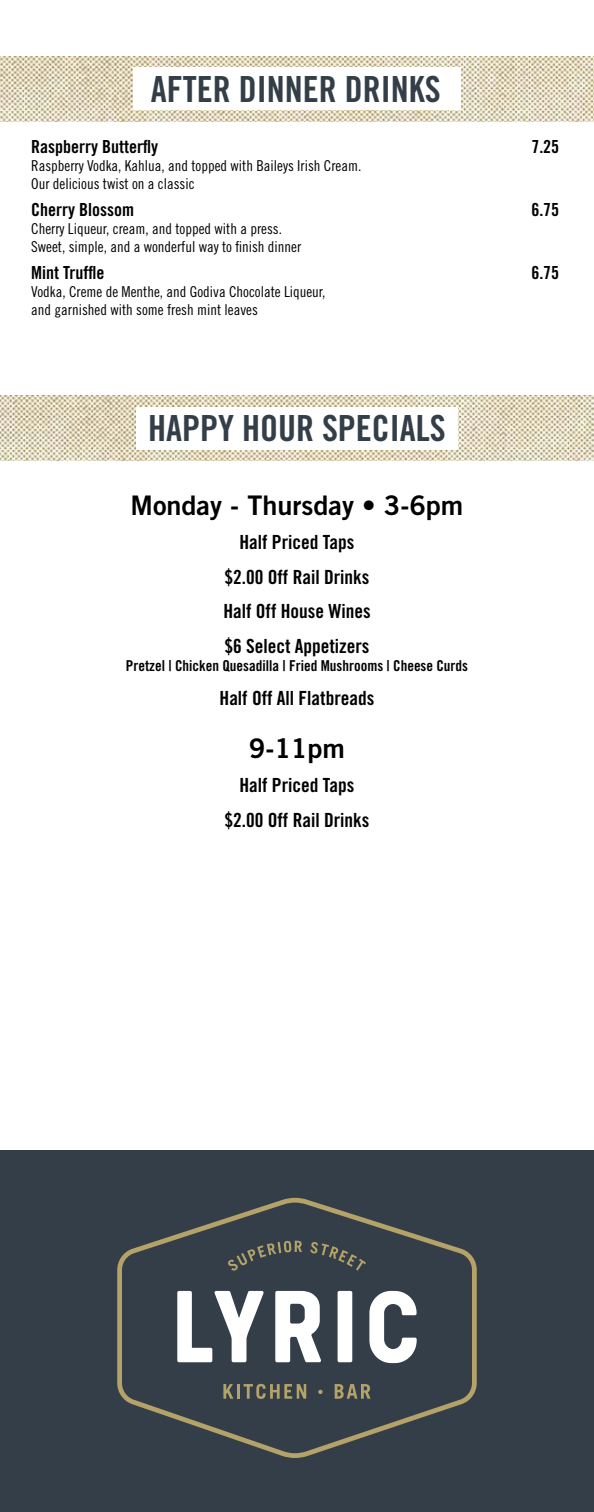
<style>
.page{position:relative;width:594px;height:1512px;background:#fff}
.page>*{position:absolute;margin:0;border:0;box-sizing:border-box;transform-origin:0 0}
.t1{font:36px "Trade Gothic LT Std Bd Cn 20";color:#333e48}
.t2{font:27px "Trade Gothic LT Std Bd 2";color:#000}
.t3{font:19.5px/34.5px "Trade Gothic Bold Cond Twenty";color:#000;text-align:center}
.t4{font:18px "Trade Gothic Bold Cond Twenty";color:#000}
.t5{font:15px/18px "Trade Gothic LT Std Cn 18";color:#000}
.t6{font:15px "Trade Gothic Bold Cond Twenty";color:#000}
</style>
<div class="page">
<img style="left:0;top:396px;width:594px;height:64px">
<div style="left:136px;top:407px;width:322px;height:42px;background:#fff"></div>
<img style="left:0;top:56px;width:594px;height:65px">
<div style="left:133px;top:68px;width:328px;height:42px;background:#fff"></div>
<div style="left:0;top:1150px;width:594px;height:362px;background:#333e48"></div>
<svg style="left:117px;top:1198px;width:360px;height:260px"></svg>
<svg style="left:223px;top:1384px;width:10px;height:15px"></svg>
<hr style="left:237px;top:1384px;width:3px;height:15px;background:#b4a269">
<svg style="left:244px;top:1384px;width:62px;height:15px"></svg>
<svg style="left:318px;top:1390px;width:5px;height:4px"></svg>
<svg style="left:335px;top:1384px;width:36px;height:15px"></svg>
<svg style="left:228px;top:1241px;width:74px;height:30px"></svg>
<svg style="left:310px;top:1242px;width:56px;height:29px"></svg>
<svg style="left:275px;top:1291px;width:46px;height:71px"></svg>
<svg style="left:177px;top:1291px;width:87px;height:71px"></svg>
<div style="left:338px;top:1291px;width:14px;height:71px;background:#fff;border-radius:2px"></div>
<svg style="left:369px;top:1291px;width:48px;height:72px"></svg>
<p class="t1" style="left:151px;top:67px;width:291px">AFTER DINNER DRINKS</p>
<p class="t4" style="left:31px;top:135px;width:128px">Raspberry Butterfly</p>
<p class="t4" style="left:531px;top:135px;width:29px">7.25</p>
<p class="t5" style="left:31px;top:156px;width:332px">Raspberry Vodka, Kahlua, and topped with Baileys Irish Cream.<br>Our delicious twist on a classic</p>
<p class="t4" style="left:31px;top:198px;width:104px">Cherry Blossom</p>
<p class="t4" style="left:531px;top:198px;width:29px">6.75</p>
<p class="t5" style="left:31px;top:219px;width:271px">Cherry Liqueur, cream, and topped with a press.<br>Sweet, simple, and a wonderful way to finish dinner</p>
<p class="t4" style="left:31px;top:261px;width:75px">Mint Truffle</p>
<p class="t4" style="left:531px;top:261px;width:29px">6.75</p>
<p class="t5" style="left:31px;top:282px;width:296px">Vodka, Creme de Menthe, and Godiva Chocolate Liqueur, and garnished with some fresh mint leaves</p>
<p class="t1" style="left:148px;top:406px;width:299px">HAPPY HOUR SPECIALS</p>
<p class="t2" style="left:131px;top:488px;width:334px">Monday - Thursday • 3-6pm</p>
<p class="t3" style="left:223px;top:525px;width:149px">Half Priced Taps $2.00 Off Rail Drinks<br>Half Off House Wines $6 Select Appetizers</p>
<p class="t6" style="left:126px;top:656px;width:344px">Pretzel | Chicken Quesadilla | Fried Mushrooms | Cheese Curds</p>
<p class="t3" style="left:220px;top:681px;width:156px">Half Off All Flatbreads</p>
<p class="t2" style="left:249px;top:731px;width:97px">9-11pm</p>
<p class="t3" style="left:224px;top:768px;width:147px">Half Priced Taps $2.00 Off Rail Drinks</p>
</div>
